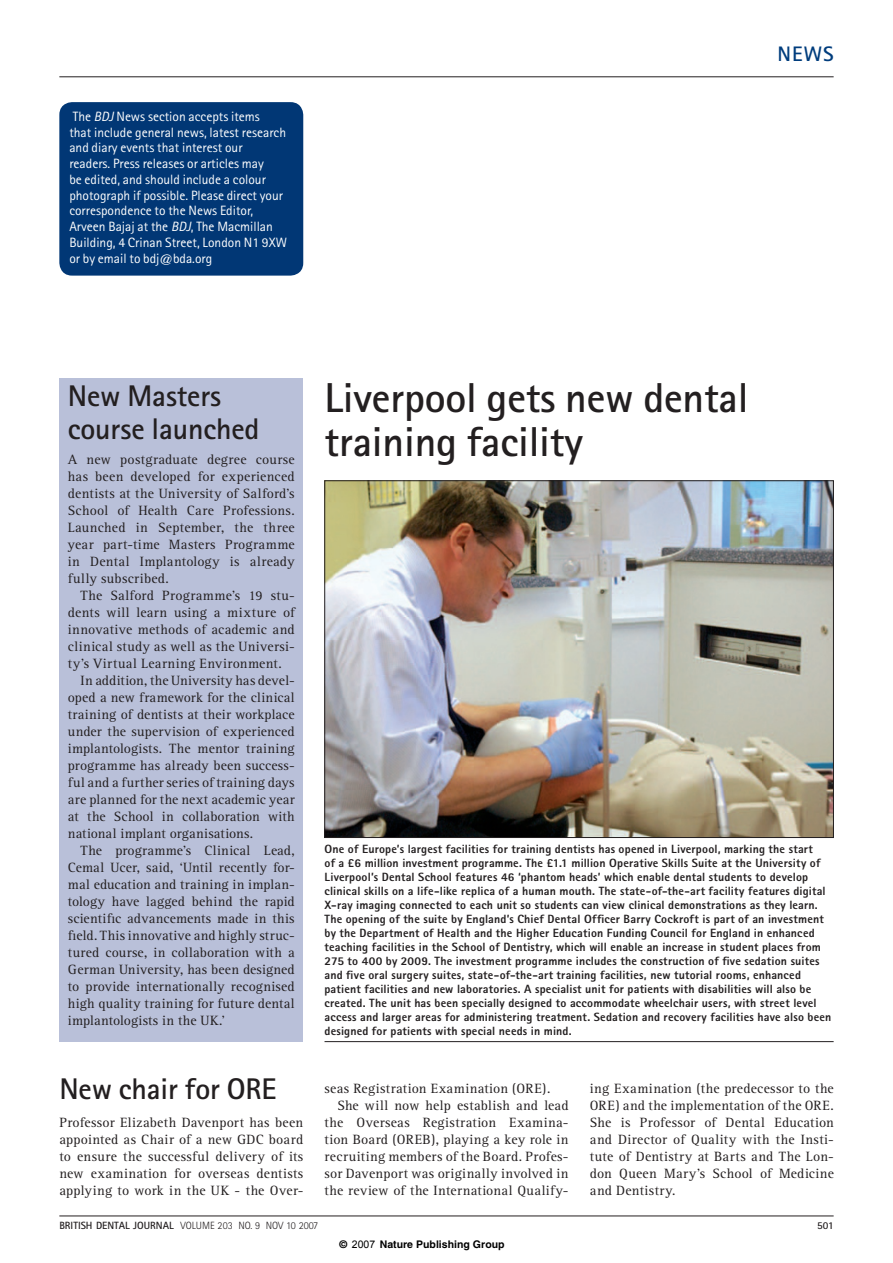
<style>
.page{position:relative;width:893px;height:1263px;background:#fff}
.page>*{position:absolute;margin:0;border:0;box-sizing:border-box;transform-origin:0 0}
.t1{font:700 41.85px/44.8px "Rotis Sans Serif";letter-spacing:-.005em;color:#231f20}
.t2{font:700 29.85px/32.8px "Rotis Sans Serif";letter-spacing:-.005em;color:#231f20}
.t3{font:700 21px "Rotis Sans Serif";color:#013d7d}
.t4{font:13.95px/17px "Rotis Serif";letter-spacing:.02em;color:#231f20;text-align:justify}
.t5{font:13.5px/15.8px "Rotis Sans Serif";color:#fff}
.t6{font:800 12px/14px "Rotis Sans Serif";letter-spacing:.015em;color:#231f20}
.t7{font:300 10.5px "Rotis Sans Serif";color:#231f20}
.t8{font:700 10.5px "Helvetica";color:#000}
.t9{font:700 10.5px "Rotis Sans Serif";color:#231f20}
.s1{font-style:italic}
.s2{font-weight:700}
.s3{font-family:"Arial";font-weight:400}
</style>
<div class="page">
<hr style="left:324px;top:1041px;width:509px;height:1px;background:#231f20">
<div style="left:59px;top:447px;width:244px;height:595px;background:#b9c0d9"></div>
<hr style="left:59px;top:77px;width:774px;height:1px;background:#231f20">
<hr style="left:59px;top:1216px;width:774px;height:1px;background:#231f20">
<div style="left:59px;top:379px;width:244px;height:68px;background:#b9c0d9"></div>
<div style="left:59px;top:102px;width:244px;height:174px;background:#013775;border-radius:13px"></div>
<img style="left:326px;top:483px;width:505px;height:353px">
<p class="t5" style="left:69px;top:110px;width:219px">The <span class="s1">BDJ</span> News section accepts items<br>that include general news, latest research and diary events that interest our readers. Press releases or articles may<br>be edited, and should include a colour photograph if possible. Please direct your correspondence to the News Editor, Arveen Bajaj at the <span class="s1">BDJ</span>, The Macmillan Building, 4 Crinan Street, London N1 9XW or by email to bdj@bda.org</p>
<h3 class="t3" style="left:777px;top:47px;width:58px">NEWS</h3>
<h2 class="t2" style="left:68px;top:383px;width:193px">New Masters course launched</h2>
<p class="t4" style="left:68px;top:452px;width:228px">A new postgraduate degree course has been developed for experienced dentists at the University of Salford’s School of Health Care Professions.<br>Launched in September, the three year part-time Masters Programme in Dental Implantology is already fully subscribed.</p>
<p class="t4" style="left:68px;top:588px;width:228px;text-indent:13px">The Salford Programme’s 19 stu&shy;dents will learn using a mixture of innovative methods of academic and clinical study as well as the Universi&shy;ty’s Virtual Learning Environment.</p>
<p class="t4" style="left:68px;top:673px;width:228px;text-indent:13px">In addition, the University has devel&shy;oped a new framework for the clinical training of dentists at their workplace under the supervision of experienced implantologists. The mentor training programme has already been success&shy;ful and a further series of training days are planned for the next academic year at the School in collaboration with national implant organisations.</p>
<p class="t4" style="left:68px;top:843px;width:228px;text-indent:13px">The programme’s Clinical Lead, Cemal Ucer, said, ‘Until recently for&shy;mal education and training in implan&shy;tology have lagged behind the rapid scientific advancements made in this field. This innovative and highly struc&shy;tured course, in collaboration with a German University, has been designed to provide internationally recognised high quality training for future dental implantologists in the UK.’</p>
<h1 class="t1" style="left:324px;top:379px;width:425px">Liverpool gets new dental training facility</h1>
<p class="t6" style="left:324px;top:844px;width:508px">One of Europe’s largest facilities for training dentists has opened in Liverpool, marking the start<br>of a £6 million investment programme. The £1.1 million Operative Skills Suite at the University of Liverpool’s Dental School features 46 ‘phantom heads’ which enable dental students to develop clinical skills on a life-like replica of a human mouth. The state-of-the-art facility features digital X-ray imaging connected to each unit so students can view clinical demonstrations as they learn.<br>The opening of the suite by England’s Chief Dental Officer Barry Cockroft is part of an investment by the Department of Health and the Higher Education Funding Council for England in enhanced teaching facilities in the School of Dentistry, which will enable an increase in student places from 275 to 400 by 2009. The investment programme includes the construction of five sedation suites and five oral surgery suites, state-of-the-art training facilities, new tutorial rooms, enhanced patient facilities and new laboratories. A specialist unit for patients with disabilities will also be created. The unit has been specially designed to accommodate wheelchair users, with street level access and larger areas for administering treatment. Sedation and recovery facilities have also been designed for patients with special needs in mind.</p>
<h2 class="t2" style="left:59px;top:1076px;width:218px">New chair for ORE</h2>
<p class="t4" style="left:324px;top:1081px;width:227px">seas Registration Examination (ORE).</p>
<p class="t4" style="left:590px;top:1081px;width:245px">ing Examination (the predecessor to the</p>
<p class="t4" style="left:337px;top:1098px;width:233px">She will now help establish and lead</p>
<p class="t4" style="left:590px;top:1098px;width:245px">ORE) and the implementation of the ORE.</p>
<p class="t4" style="left:59px;top:1115px;width:245px">Professor Elizabeth Davenport has been</p>
<p class="t4" style="left:324px;top:1115px;width:245px">the Overseas Registration Examina-</p>
<p class="t4" style="left:590px;top:1115px;width:245px">She is Professor of Dental Education</p>
<p class="t4" style="left:59px;top:1132px;width:245px">appointed as Chair of a new GDC board</p>
<p class="t4" style="left:324px;top:1132px;width:245px">tion Board (OREB), playing a key role in</p>
<p class="t4" style="left:590px;top:1132px;width:245px">and Director of Quality with the Insti-</p>
<p class="t4" style="left:59px;top:1149px;width:245px">to ensure the successful delivery of its</p>
<p class="t4" style="left:324px;top:1149px;width:245px">recruiting members of the Board. Profes-</p>
<p class="t4" style="left:590px;top:1149px;width:245px">tute of Dentistry at Barts and The Lon-</p>
<p class="t4" style="left:59px;top:1166px;width:245px">new examination for overseas dentists</p>
<p class="t4" style="left:324px;top:1166px;width:245px">sor Davenport was originally involved in</p>
<p class="t4" style="left:590px;top:1166px;width:245px">don Queen Mary’s School of Medicine</p>
<p class="t4" style="left:59px;top:1183px;width:245px">applying to work in the UK - the Over-</p>
<p class="t4" style="left:324px;top:1183px;width:245px">the review of the International Qualify-</p>
<p class="t4" style="left:590px;top:1183px;width:87px">and Dentistry.</p>
<p class="t7" style="left:59px;top:1222px;width:260px"><span class="s2">BRITISH DENTAL JOURNAL</span> VOLUME 203 NO. 9 NOV 10 2007</p>
<p class="t9" style="left:817px;top:1222px;width:18px">501</p>
<p class="t8" style="left:339px;top:1238px;width:166px">© <span class="s3">2007</span> Nature Publishing Group</p>
</div>
